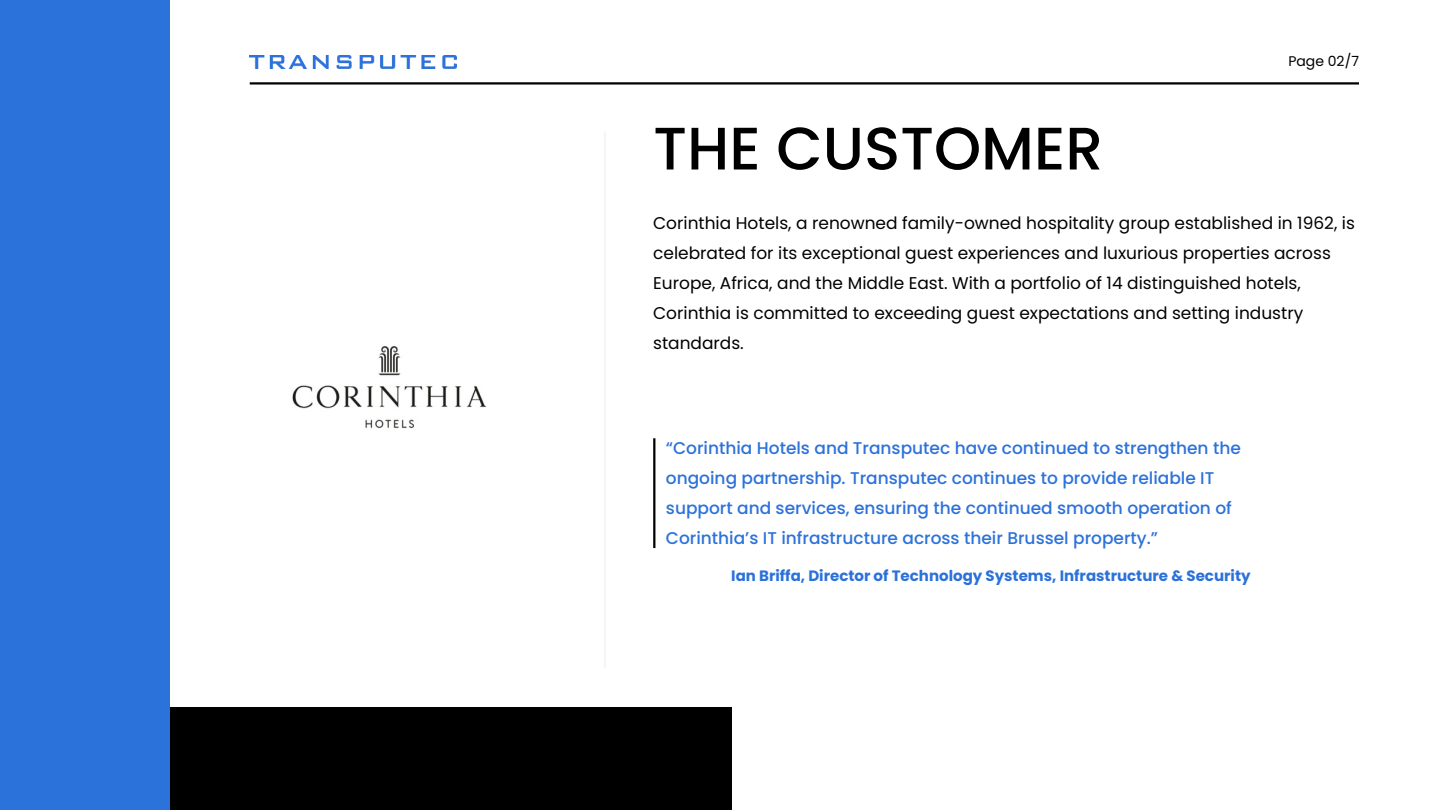
<style>
.page{position:relative;width:1440px;height:810px;background:#fff}
.page>*{position:absolute;margin:0;border:0;box-sizing:border-box;transform-origin:0 0}
.t1{font:500 60px "Poppins";color:#000}
.t2{font:17px/30px "Poppins";color:#000}
.t3{font:500 17px/30px "Poppins";color:#2c72db}
.t4{font:700 15px "Poppins";color:#2b71da}
.t5{font:14px "Poppins";color:#000}
</style>
<div class="page">
<div style="left:0;top:708px;width:731px;height:102px;background:#000"></div>
<div style="left:0;top:0;width:169px;height:810px;background:#2c72db"></div>
<hr style="left:250px;top:82px;width:1109px;height:3px;background:#000">
<hr style="left:604px;top:132px;width:2px;height:536px;background:#f6f6f6">
<img style="left:250px;top:55px;width:207px;height:14px">
<hr style="left:653px;top:438px;width:2px;height:110px;background:#000">
<img style="left:292px;top:346px;width:195px;height:82px">
<h1 class="t1" style="left:653px;top:107px;width:452px">THE CUSTOMER</h1>
<h4 class="t5" style="left:1288px;top:52px;width:72px">Page 02/7</h4>
<h3 class="t2" style="left:653px;top:208px;width:703px">Corinthia Hotels, a renowned family-owned hospitality group established in 1962, is celebrated for its exceptional guest experiences and luxurious properties across Europe, Africa, and the Middle East. With a portfolio of 14 distinguished hotels, Corinthia is committed to exceeding guest expectations and setting industry standards.</h3>
<p class="t3" style="left:666px;top:433px;width:576px">“Corinthia Hotels and Transputec have continued to strengthen the ongoing partnership. Transputec continues to provide reliable IT support and services, ensuring the continued smooth operation of Corinthia’s IT infrastructure across their Brussel property.”</p>
<h2 class="t4" style="left:731px;top:565px;width:521px">Ian Briffa, Director of Technology Systems, Infrastructure &amp; Security</h2>
</div>
